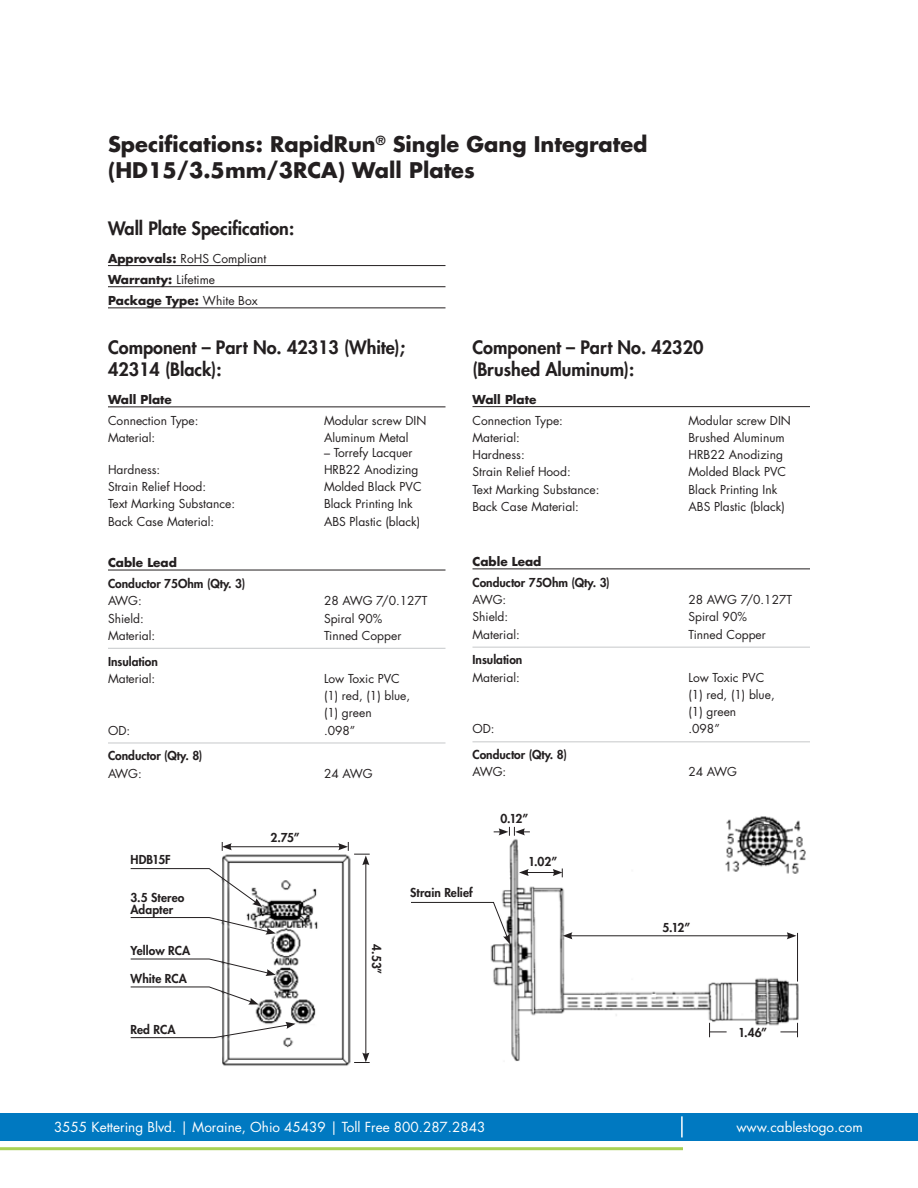
<style>
.page{position:relative;width:918px;height:1188px;background:#fff}
.page>*{position:absolute;margin:0;border:0;box-sizing:border-box;transform-origin:0 0}
.t1{font:700 21px/25.2px "Futura Std";color:#231f20}
.t2{font:800 18px/21.6px "Futura Std";color:#231f20}
.t3{font:13.5px "Futura Std";color:#fff}
.t4{font:12px/17.2px "Futura Std";color:#231f20}
.t5{font:800 12px/12px "Futura Std";color:#231f20}
.t6{font:700 12px/21.1px "Futura Std";color:#231f20}
.s1{font-weight:400}
</style>
<div class="page">
<div style="left:0;top:1113px;width:918px;height:27px;background:#0079c1"></div>
<hr style="left:0;top:1147px;width:683px;height:3px;background:#a9d156">
<hr style="left:681px;top:1116px;width:2px;height:21px;background:#fff">
<hr style="left:108px;top:265px;width:338px;height:1px;background:#231f20">
<hr style="left:108px;top:286px;width:338px;height:1px;background:#231f20">
<hr style="left:108px;top:307px;width:338px;height:1px;background:#231f20">
<hr style="left:108px;top:406px;width:338px;height:1px;background:#231f20">
<hr style="left:108px;top:570px;width:338px;height:1px;background:#231f20">
<hr style="left:108px;top:648px;width:338px;height:1px;background:#c6c8ca">
<hr style="left:108px;top:743px;width:338px;height:1px;background:#c6c8ca">
<hr style="left:472px;top:406px;width:338px;height:1px;background:#231f20">
<hr style="left:472px;top:569px;width:338px;height:1px;background:#231f20">
<hr style="left:472px;top:647px;width:338px;height:1px;background:#c6c8ca">
<hr style="left:472px;top:741px;width:338px;height:1px;background:#c6c8ca">
<img style="left:221px;top:816px;width:585px;height:250px">
<hr style="left:229px;top:846px;width:112px;height:1px;background:#231f20">
<svg style="left:222px;top:842px;width:10px;height:9px"></svg>
<hr style="left:365px;top:863px;width:1px;height:192px;background:#231f20">
<svg style="left:338px;top:842px;width:32px;height:23px"></svg>
<svg style="left:354px;top:1053px;width:16px;height:10px"></svg>
<svg style="left:130px;top:868px;width:132px;height:39px"></svg>
<svg style="left:130px;top:917px;width:146px;height:18px"></svg>
<svg style="left:130px;top:958px;width:146px;height:18px"></svg>
<svg style="left:130px;top:986px;width:129px;height:19px"></svg>
<svg style="left:130px;top:1022px;width:166px;height:17px"></svg>
<svg style="left:410px;top:901px;width:100px;height:43px"></svg>
<svg style="left:519px;top:868px;width:44px;height:9px"></svg>
<svg style="left:494px;top:827px;width:36px;height:9px"></svg>
<hr style="left:570px;top:935px;width:219px;height:1px;background:#231f20">
<svg style="left:563px;top:932px;width:9px;height:7px"></svg>
<svg style="left:787px;top:932px;width:9px;height:7px"></svg>
<hr style="left:797px;top:933px;width:1px;height:49px;background:#231f20">
<svg style="left:780px;top:1023px;width:18px;height:14px"></svg>
<svg style="left:709px;top:1023px;width:18px;height:14px"></svg>
<h1 class="t1" style="left:108px;top:132px;width:541px">Specifications: RapidRun<sup>®</sup> Single Gang Integrated (HD15/3.5mm/3RCA) Wall Plates</h1>
<h2 class="t2" style="left:108px;top:217px;width:188px">Wall Plate Specification:</h2>
<p class="t6" style="left:108px;top:247px;width:160px">Approvals: <span class="s1">RoHS Compliant<br></span>Warranty: <span class="s1">Lifetime<br></span>Package Type: <span class="s1">White Box</span></p>
<h2 class="t2" style="left:108px;top:337px;width:298px">Component – Part No. 42313 (White);<br>42314 (Black):</h2>
<p class="t6" style="left:108px;top:389px;width:65px">Wall Plate</p>
<p class="t4" style="left:108px;top:412px;width:92px">Connection Type:</p>
<p class="t4" style="left:324px;top:412px;width:104px">Modular screw DIN</p>
<p class="t4" style="left:108px;top:429px;width:49px">Material:</p>
<p class="t4" style="left:324px;top:429px;width:86px">Aluminum Metal</p>
<p class="t4" style="left:324px;top:444px;width:90px">– Torrefy Lacquer</p>
<p class="t4" style="left:108px;top:461px;width:54px">Hardness:</p>
<p class="t4" style="left:324px;top:461px;width:96px">HRB22 Anodizing</p>
<p class="t4" style="left:108px;top:478px;width:100px">Strain Relief Hood:</p>
<p class="t4" style="left:324px;top:478px;width:99px">Molded Black PVC</p>
<p class="t4" style="left:108px;top:495px;width:129px">Text Marking Substance:</p>
<p class="t4" style="left:324px;top:495px;width:90px">Black Printing Ink</p>
<p class="t4" style="left:108px;top:513px;width:108px">Back Case Material:</p>
<p class="t4" style="left:324px;top:513px;width:98px">ABS Plastic (black)</p>
<p class="t6" style="left:108px;top:552px;width:70px">Cable Lead</p>
<p class="t5" style="left:108px;top:578px;width:139px">Conductor 75Ohm (Qty. 3)</p>
<p class="t4" style="left:108px;top:592px;width:35px">AWG:</p>
<p class="t4" style="left:324px;top:592px;width:105px">28 AWG 7/0.127T</p>
<p class="t4" style="left:108px;top:610px;width:37px">Shield:</p>
<p class="t4" style="left:324px;top:610px;width:60px">Spiral 90%</p>
<p class="t4" style="left:108px;top:627px;width:49px">Material:</p>
<p class="t4" style="left:324px;top:627px;width:79px">Tinned Copper</p>
<p class="t5" style="left:108px;top:655px;width:51px">Insulation</p>
<p class="t4" style="left:108px;top:670px;width:49px">Material:</p>
<p class="t4" style="left:324px;top:670px;width:88px">Low Toxic PVC (1) red, (1) blue, (1) green</p>
<p class="t4" style="left:108px;top:722px;width:24px">OD:</p>
<p class="t4" style="left:324px;top:722px;width:33px">.098”</p>
<p class="t5" style="left:108px;top:750px;width:96px">Conductor (Qty. 8)</p>
<p class="t4" style="left:108px;top:765px;width:35px">AWG:</p>
<p class="t4" style="left:324px;top:765px;width:50px">24 AWG</p>
<p class="t5" style="left:270px;top:831px;width:31px">2.75”</p>
<h2 class="t2" style="left:472px;top:337px;width:233px">Component – Part No. 42320 (Brushed Aluminum):</h2>
<p class="t6" style="left:472px;top:388px;width:65px">Wall Plate</p>
<p class="t4" style="left:472px;top:412px;width:92px">Connection Type:</p>
<p class="t4" style="left:688px;top:412px;width:104px">Modular screw DIN</p>
<p class="t4" style="left:472px;top:429px;width:49px">Material:</p>
<p class="t4" style="left:688px;top:429px;width:98px">Brushed Aluminum</p>
<p class="t4" style="left:472px;top:446px;width:54px">Hardness:</p>
<p class="t4" style="left:688px;top:446px;width:96px">HRB22 Anodizing</p>
<p class="t4" style="left:472px;top:464px;width:100px">Strain Relief Hood:</p>
<p class="t4" style="left:688px;top:464px;width:99px">Molded Black PVC</p>
<p class="t4" style="left:472px;top:481px;width:129px">Text Marking Substance:</p>
<p class="t4" style="left:688px;top:481px;width:90px">Black Printing Ink</p>
<p class="t4" style="left:472px;top:498px;width:108px">Back Case Material:</p>
<p class="t4" style="left:688px;top:498px;width:98px">ABS Plastic (black)</p>
<p class="t6" style="left:472px;top:551px;width:70px">Cable Lead</p>
<p class="t5" style="left:472px;top:577px;width:139px">Conductor 75Ohm (Qty. 3)</p>
<p class="t4" style="left:472px;top:591px;width:35px">AWG:</p>
<p class="t4" style="left:688px;top:591px;width:105px">28 AWG 7/0.127T</p>
<p class="t4" style="left:472px;top:609px;width:37px">Shield:</p>
<p class="t4" style="left:688px;top:609px;width:60px">Spiral 90%</p>
<p class="t4" style="left:472px;top:626px;width:49px">Material:</p>
<p class="t4" style="left:688px;top:626px;width:79px">Tinned Copper</p>
<p class="t5" style="left:472px;top:654px;width:51px">Insulation</p>
<p class="t4" style="left:472px;top:669px;width:49px">Material:</p>
<p class="t4" style="left:688px;top:669px;width:88px">Low Toxic PVC (1) red, (1) blue, (1) green</p>
<p class="t4" style="left:472px;top:720px;width:24px">OD:</p>
<p class="t4" style="left:688px;top:720px;width:33px">.098”</p>
<p class="t5" style="left:472px;top:749px;width:96px">Conductor (Qty. 8)</p>
<p class="t4" style="left:472px;top:763px;width:35px">AWG:</p>
<p class="t4" style="left:688px;top:763px;width:50px">24 AWG</p>
<p class="t5" style="left:500px;top:812px;width:30px">0.12”</p>
<p class="t5" style="left:130px;top:854px;width:42px">HDB15F</p>
<p class="t5" style="left:130px;top:891px;width:56px">3.5 Stereo<br>Adapter</p>
<p class="t5" style="left:130px;top:945px;width:61px">Yellow RCA</p>
<p class="t5" style="left:130px;top:973px;width:58px">White RCA</p>
<p class="t5" style="left:130px;top:1023px;width:47px">Red RCA</p>
<p class="t5" style="left:383px;top:944px;width:32px;rotate:90deg">4.53”</p>
<p class="t5" style="left:410px;top:887px;width:64px">Strain Relief</p>
<p class="t5" style="left:528px;top:856px;width:31px">1.02”</p>
<p class="t5" style="left:662px;top:921px;width:30px">5.12”</p>
<p class="t5" style="left:738px;top:1027px;width:31px">1.46”</p>
<p class="t3" style="left:54px;top:1119px;width:433px">3555 Kettering Blvd. | Moraine, Ohio 45439 | Toll Free 800.287.2843</p>
<p class="t3" style="left:736px;top:1118px;width:128px">www.cablestogo.com</p>
</div>
